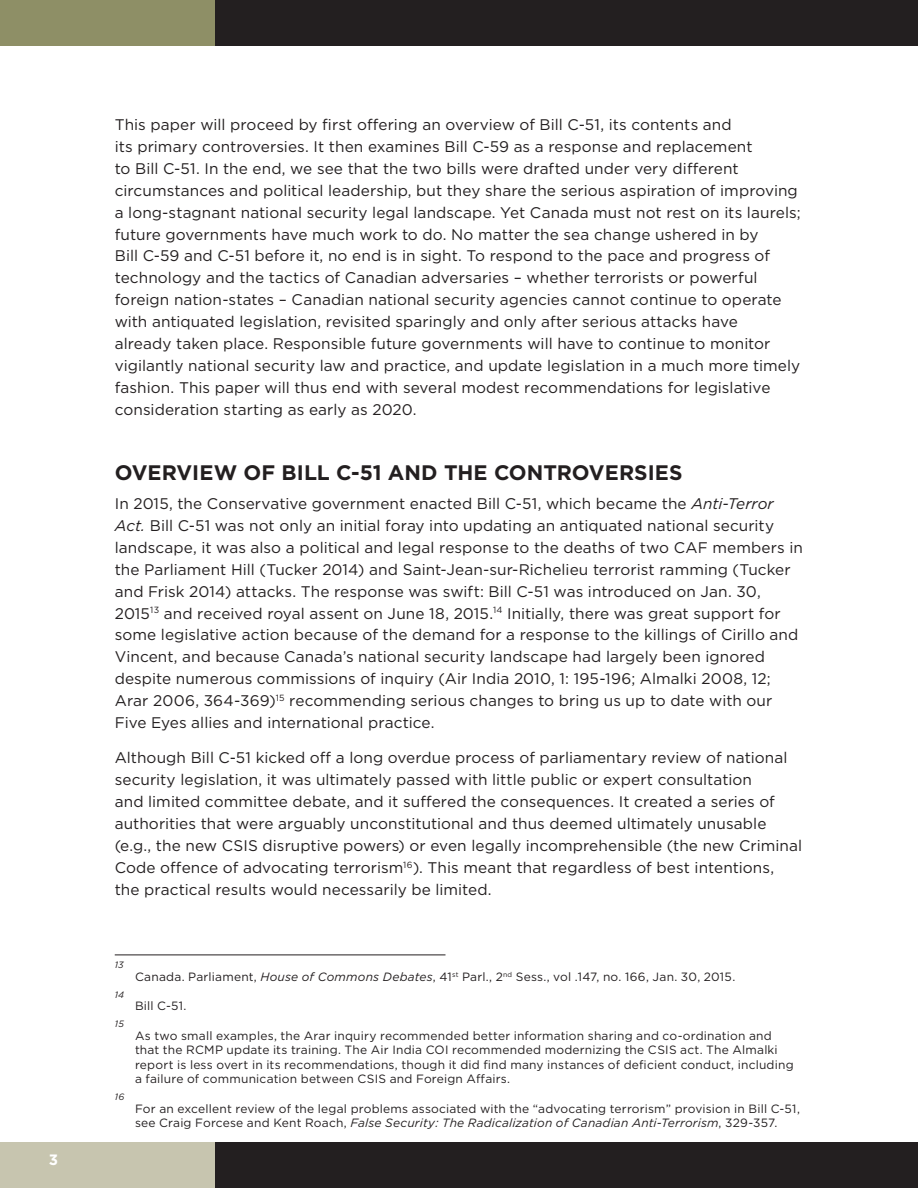
<style>
.page{position:relative;width:918px;height:1188px;background:#fff}
.page>*{position:absolute;margin:0;border:0;box-sizing:border-box;transform-origin:0 0}
.Heading_1{font:700 21px "Gotham";color:#231f20}
.Body{font:15.3px/21.9px "Gotham";letter-spacing:.005em;color:#231f20}
.t1{font:700 15px "Gotham";color:#fff}
.Footnote{font:12px/14.4px "Gotham";letter-spacing:.015em;color:#231f20}
.Footnote-2{font:italic 9.15px "Gotham";letter-spacing:.025em;color:#231f20}
.s1{font-style:italic}
</style>
<div class="page">
<div style="left:0;top:1143px;width:215px;height:45px;background:#c7c5af"></div>
<div style="left:0;top:0;width:215px;height:45px;background:#8e8f66"></div>
<div style="left:215px;top:1143px;width:703px;height:45px;background:#231f20"></div>
<div style="left:215px;top:0;width:703px;height:45px;background:#231f20"></div>
<hr style="left:115px;top:955px;width:331px;height:1px;background:#231f20">
<p class="t1" style="left:49px;top:1150px;width:11px">3</p>
<p class="Body" style="left:115px;top:113px;width:687px">This paper will proceed by first offering an overview of Bill C-51, its contents and<br>its primary controversies. It then examines Bill C-59 as a response and replacement<br>to Bill C-51. In the end, we see that the two bills were drafted under very different circumstances and political leadership, but they share the serious aspiration of improving a long-stagnant national security legal landscape. Yet Canada must not rest on its laurels; future governments have much work to do. No matter the sea change ushered in by<br>Bill C-59 and C-51 before it, no end is in sight. To respond to the pace and progress of technology and the tactics of Canadian adversaries – whether terrorists or powerful foreign nation-states – Canadian national security agencies cannot continue to operate with antiquated legislation, revisited sparingly and only after serious attacks have<br>already taken place. Responsible future governments will have to continue to monitor vigilantly national security law and practice, and update legislation in a much more timely fashion. This paper will thus end with several modest recommendations for legislative consideration starting as early as 2020.</p>
<p class="Heading_1" style="left:115px;top:459px;width:569px">OVERVIEW OF BILL C-51 AND THE CONTROVERSIES</p>
<p class="Body" style="left:115px;top:492px;width:690px">In 2015, the Conservative government enacted Bill C-51, which became the <span class="s1">Anti-Terror Act.</span> Bill C-51 was not only an initial foray into updating an antiquated national security landscape, it was also a political and legal response to the deaths of two CAF members in the Parliament Hill (Tucker 2014) and Saint-Jean-sur-Richelieu terrorist ramming (Tucker and Frisk 2014) attacks. The response was swift: Bill C-51 was introduced on Jan. 30, 2015<sup>13</sup> and received royal assent on June 18, 2015.<sup>14</sup> Initially, there was great support for some legislative action because of the demand for a response to the killings of Cirillo and Vincent, and because Canada’s national security landscape had largely been ignored despite numerous commissions of inquiry (Air India 2010, 1: 195-196; Almalki 2008, 12; Arar 2006, 364-369)<sup>15</sup> recommending serious changes to bring us up to date with our Five Eyes allies and international practice.</p>
<p class="Body" style="left:115px;top:747px;width:689px">Although Bill C-51 kicked off a long overdue process of parliamentary review of national security legislation, it was ultimately passed with little public or expert consultation<br>and limited committee debate, and it suffered the consequences. It created a series of authorities that were arguably unconstitutional and thus deemed ultimately unusable (e.g., the new CSIS disruptive powers) or even legally incomprehensible (the new Criminal Code offence of advocating terrorism<sup>16</sup>). This meant that regardless of best intentions, the practical results would necessarily be limited.</p>
<p class="Footnote-2" style="left:115px;top:959px;width:11px">13</p>
<p class="Footnote-2" style="left:115px;top:988px;width:11px">14</p>
<p class="Footnote-2" style="left:115px;top:1018px;width:11px">15</p>
<p class="Footnote-2" style="left:115px;top:1091px;width:11px">16</p>
<p class="Footnote" style="left:135px;top:969px;width:602px">Canada. Parliament, <span class="s1">House of Commons Debates</span>, 41<sup>st</sup> Parl., 2<sup>nd</sup> Sess., vol .147, no. 166, Jan. 30, 2015.</p>
<p class="Footnote" style="left:135px;top:999px;width:53px">Bill C-51.</p>
<p class="Footnote" style="left:135px;top:1028px;width:660px">As two small examples, the Arar inquiry recommended better information sharing and co-ordination and that the RCMP update its training. The Air India COI recommended modernizing the CSIS act. The Almalki report is less overt in its recommendations, though it did find many instances of deficient conduct, including a failure of communication between CSIS and Foreign Affairs.</p>
<p class="Footnote" style="left:135px;top:1101px;width:666px">For an excellent review of the legal problems associated with the “advocating terrorism” provision in Bill C-51, see Craig Forcese and Kent Roach, <span class="s1">False Security: The Radicalization of Canadian Anti-Terrorism</span>, 329-357.</p>
</div>
